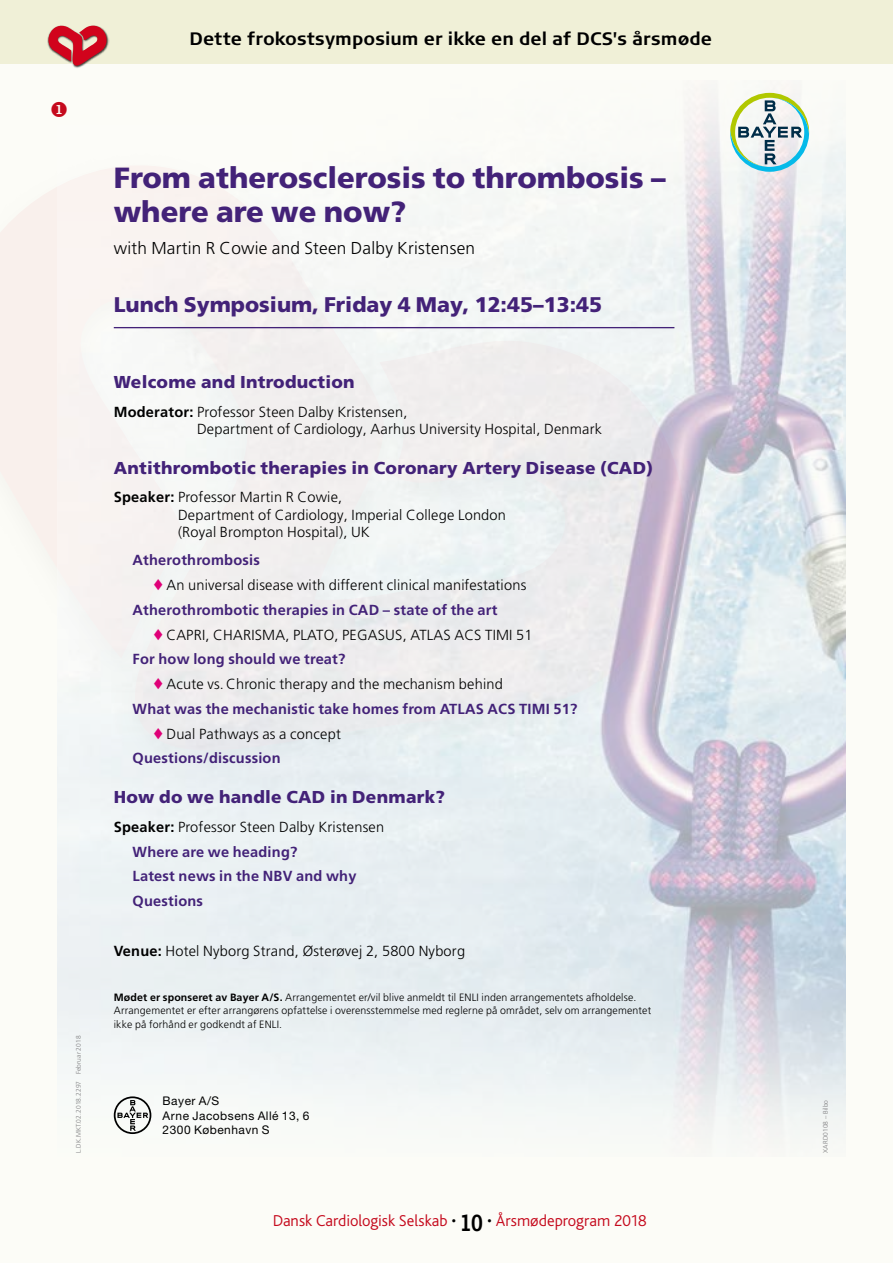
<style>
.page{position:relative;width:893px;height:1263px;background:#fcfcf7}
.page>*{position:absolute;margin:0;border:0;box-sizing:border-box;transform-origin:0 0}
.t1{font:900 29.1px/33.2px "Frutiger LT Pro";color:#432278}
.t2{font:900 21.15px "Frutiger LT Pro";color:#432278}
.t3{font:700 18px "Signa Normal";color:#000}
.t4{font:900 17.25px "Frutiger LT Pro";letter-spacing:.015em;color:#432278}
.t5{font:300 17.25px "Frutiger LT Pro";letter-spacing:.015em;color:#000}
.t6{font:300 16.5px "Bliss";color:#c50a1d}
.t7{font:300 14.55px/17.2px "Frutiger LT Pro";letter-spacing:.015em;color:#000}
.t8{font:700 14.55px/24.8px "Frutiger LT Pro";letter-spacing:.015em;color:#432278}
.t9{font:12px/14.5px "Helvetica Neue LT Std";letter-spacing:.04em;color:#000}
.t10{font:300 10.65px/13.2px "Frutiger LT Pro";letter-spacing:.015em;color:#000}
.t11{font:300 6.6px "Frutiger LT Pro";letter-spacing:.015em;color:#7b7b7d}
.s1{font-weight:700}
.s2{color:#df0078}
.s3{color:#000}
.s4{font-weight:300;color:#000}
.s5{font-family:"Signa Column";font-weight:700;font-size:23.1px;color:#000}
</style>
<div class="page">
<div style="left:0;top:0;width:893px;height:64px;background:#f0f0d7"></div>
<svg style="left:0;top:187px;width:57px;height:380px;fill:#f9f0ec"></svg>
<img style="left:59px;top:25px;width:50px;height:43px">
<svg style="left:48px;top:26px;width:59px;height:40px"></svg>
<img style="left:57px;top:92px;width:788px;height:1038px">
<hr style="left:114px;top:327px;width:560px;height:1px;background:#432278">
<svg style="left:730px;top:93px;width:79px;height:79px"></svg>
<svg style="left:114px;top:1096px;width:37px;height:38px"></svg>
<svg style="left:57px;top:101px;width:10px;height:15px"></svg>
<p class="t3" style="left:189px;top:28px;width:524px">Dette frokostsymposium er ikke en del af DCS's årsmøde</p>
<p class="t11" style="left:75px;top:1153px;width:119px;rotate:-90deg">L.DK.MKT.02.2018.2297 Februar 2018</p>
<h1 class="t1" style="left:114px;top:162px;width:553px">From atherosclerosis to thrombosis – where are we now?</h1>
<p class="t5" style="left:114px;top:238px;width:363px">with Martin R Cowie and Steen Dalby Kristensen</p>
<h2 class="t2" style="left:114px;top:292px;width:490px">Lunch Symposium, Friday 4 May, 12:45–13:45</h2>
<p class="t4" style="left:114px;top:371px;width:242px">Welcome and Introduction</p>
<p class="t7" style="left:197px;top:403px;width:406px;text-indent:-83px"><span class="s1">Moderator:</span> Professor Steen Dalby Kristensen,<br>Department of Cardiology, Aarhus University Hospital, Denmark</p>
<p class="t4" style="left:114px;top:457px;width:541px">Antithrombotic therapies in Coronary Artery Disease (CAD)</p>
<p class="t7" style="left:178px;top:489px;width:329px;text-indent:-64px"><span class="s1">Speaker:</span> Professor Martin R Cowie,<br>Department of Cardiology, Imperial College London (Royal Brompton Hospital), UK</p>
<p class="t8" style="left:133px;top:548px;width:129px">Atherothrombosis</p>
<p class="t7" style="left:151px;top:576px;width:376px"><span class="s2">♦</span>An universal disease with different clinical manifestations</p>
<p class="t8" style="left:133px;top:597px;width:366px">Atherothrombotic therapies in CAD – state of the art</p>
<p class="t7" style="left:151px;top:626px;width:383px"><span class="s2">♦</span>CAPRI, CHARISMA, PLATO, PEGASUS, ATLAS ACS TIMI 51</p>
<p class="t8" style="left:133px;top:647px;width:214px">For how long should we treat?</p>
<p class="t7" style="left:151px;top:675px;width:353px"><span class="s2">♦</span>Acute vs.Chronic therapy and the mechanism behind</p>
<p class="t8" style="left:133px;top:696px;width:446px">What was the mechanistic take homes from ATLAS ACS TIMI 51?</p>
<p class="t7" style="left:151px;top:725px;width:191px"><span class="s2">♦</span>Dual Pathways as a concept</p>
<p class="t8" style="left:133px;top:746px;width:150px">Questions/discussion</p>
<p class="t4" style="left:114px;top:787px;width:333px">How do we handle CAD in Denmark?</p>
<p class="t8" style="left:133px;top:814px;width:253px;text-indent:-19px"><span class="s3">Speaker:</span> <span class="s4">Professor Steen Dalby Kristensen<br></span>Where are we heading?<br>Latest news in the NBV and why<br>Questions</p>
<p class="t7" style="left:114px;top:942px;width:353px"><span class="s1">Venue:</span> Hotel Nyborg Strand, Østerøvej 2, 5800 Nyborg</p>
<p class="t10" style="left:114px;top:991px;width:539px"><span class="s1">Mødet er sponseret av Bayer A/S.</span> Arrangementet er/vil blive anmeldt til ENLI inden arrangementets afholdelse.<br>Arrangementet er efter arrangørens opfattelse i overensstemmelse med reglerne på området, selv om arrangementet ikke på forhånd er godkendt af ENLI.</p>
<p class="t9" style="left:163px;top:1093px;width:148px">Bayer A/S<br>Arne Jacobsens Allé 13, 6<br>2300 København S</p>
<p class="t6" style="left:273px;top:1212px;width:376px">Dansk Cardiologisk Selskab <span class="s3">•</span> <span class="s5">10</span> <span class="s3">•</span> Årsmødeprogram 2018</p>
<p class="t11" style="left:822px;top:1153px;width:54px;rotate:-90deg">XARD0108 – Bilbo</p>
</div>
